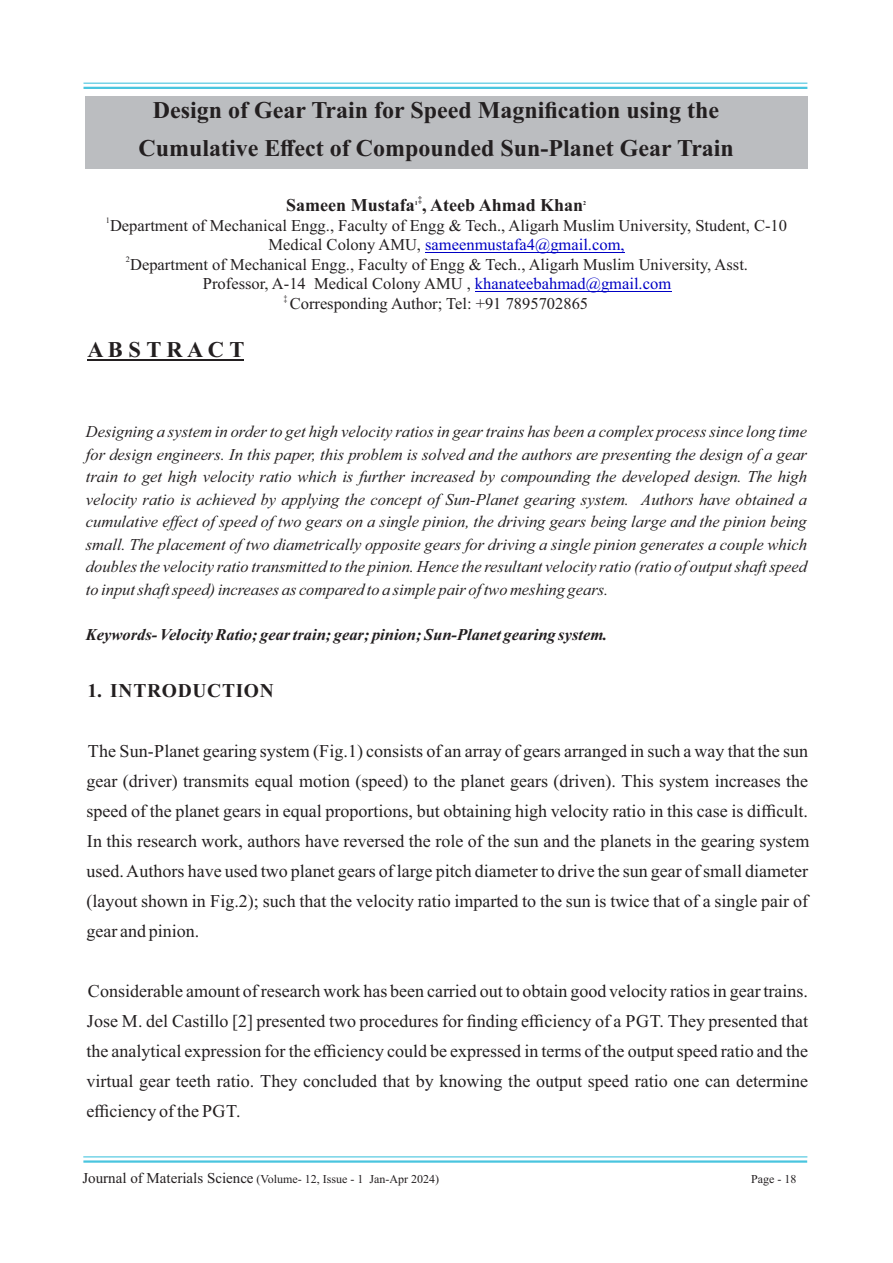
<style>
.page{position:relative;width:893px;height:1263px;background:#fff}
.page>*{position:absolute;margin:0;border:0;box-sizing:border-box;transform-origin:0 0}
.t1{font:700 24px/37.5px "Times New Roman";color:#231f20;text-align:center}
.t2{font:700 22.5px "Times New Roman";color:#231f20}
.t3{font:700 19.5px "Times New Roman";letter-spacing:.035em;color:#231f20}
.t4{font:18px/30px "Times New Roman";color:#231f20;text-align:justify}
.t5{font:700 18px "Times New Roman";color:#231f20}
.t6{font:italic 16.5px/22.5px "Times New Roman";color:#231f20;text-align:justify}
.t7{font:16.5px/19.5px "Times New Roman";color:#231f20;text-align:center}
.t8{font:italic 700 16.5px "Times New Roman";color:#231f20}
.t9{font:12px "Times New Roman";color:#231f20}
.t10{font:700 9px "Times New Roman";color:#231f20}
.t11{font:8.25px "Times New Roman";color:#231f20}
.t12{font:700 6px "Times New Roman";color:#231f20}
.s1{color:#0000c4}
.s2{font-size:15px}
</style>
<div class="page">
<div style="left:85px;top:97px;width:723px;height:72px;background:#bbbdc0"></div>
<hr style="left:425px;top:252px;width:200px;height:1px;background:#0000c4">
<hr style="left:475px;top:291px;width:196px;height:1px;background:#0000c4">
<hr style="left:87px;top:359px;width:157px;height:1px;background:#231f20">
<hr style="left:84px;top:87px;width:723px;height:2px;background:#49c5df">
<hr style="left:84px;top:83px;width:723px;height:1px;background:#49c5df">
<hr style="left:83px;top:1160px;width:724px;height:3px;background:#49c5df">
<hr style="left:83px;top:1156px;width:724px;height:1px;background:#49c5df">
<h1 class="t1" style="left:139px;top:94px;width:597px">Design of Gear Train for Speed Magnification using the<br>Cumulative Effect of Compounded Sun-Planet Gear Train</h1>
<p class="t10" style="left:415px;top:196px;width:9px">‡<sub>1</sub></p>
<p class="t12" style="left:583px;top:201px;width:4px">2</p>
<p class="t5" style="left:286px;top:199px;width:299px">Sameen Mustafa , Ateeb Ahmad Khan</p>
<p class="t11" style="left:106px;top:217px;width:6px">1</p>
<p class="t7" style="left:110px;top:217px;width:679px">Department of Mechanical Engg., Faculty of Engg &amp; Tech., Aligarh Muslim University, Student, C-10<br>Medical Colony AMU, <span class="s1">sameenmustafa4@gmail.com,</span></p>
<p class="t11" style="left:126px;top:256px;width:6px">2</p>
<p class="t7" style="left:130px;top:256px;width:619px">Department of Mechanical Engg., Faculty of Engg &amp; Tech., Aligarh Muslim University, Asst.<br>Professor, A-14 Medical Colony AMU , <span class="s1">khanateebahmad@gmail.com</span></p>
<p class="t11" style="left:284px;top:295px;width:6px">‡</p>
<p class="t7" style="left:290px;top:295px;width:300px">Corresponding Author; Tel: +91 7895702865</p>
<p class="t2" style="left:87px;top:342px;width:158px">A B S T R A C T</p>
<p class="t6" style="left:86px;top:422px;width:723px">Designing a system in order to get high velocity ratios in gear trains has been a complex process since long time for design engineers. In this paper, this problem is solved and the authors are presenting the design of a gear train to get high velocity ratio which is further increased by compounding the developed design. The high velocity ratio is achieved by applying the concept of Sun-Planet gearing system. Authors have obtained a cumulative effect of speed of two gears on a single pinion, the driving gears being large and the pinion being small. The placement of two diametrically opposite gears for driving a single pinion generates a couple which doubles the velocity ratio transmitted to the pinion. Hence the resultant velocity ratio (ratio of output shaft speed to input shaft speed) increases as compared to a simple pair of two meshing gears.</p>
<p class="t8" style="left:86px;top:629px;width:523px">Keywords- Velocity Ratio; gear train; gear; pinion; Sun-Planet gearing system.</p>
<p class="t3" style="left:88px;top:683px;width:188px">1. INTRODUCTION</p>
<p class="t4" style="left:86px;top:737px;width:724px">The Sun-Planet gearing system (Fig.1) consists of an array of gears arranged in such a way that the sun gear (driver) transmits equal motion (speed) to the planet gears (driven). This system increases the speed of the planet gears in equal proportions, but obtaining high velocity ratio in this case is difficult.<br>In this research work, authors have reversed the role of the sun and the planets in the gearing system used. Authors have used two planet gears of large pitch diameter to drive the sun gear of small diameter (layout shown in Fig.2); such that the velocity ratio imparted to the sun is twice that of a single pair of gear and pinion.</p>
<p class="t4" style="left:86px;top:977px;width:723px">Considerable amount of research work has been carried out to obtain good velocity ratios in gear trains.<br>Jose M. del Castillo [2] presented two procedures for finding efficiency of a PGT. They presented that the analytical expression for the efficiency could be expressed in terms of the output speed ratio and the virtual gear teeth ratio. They concluded that by knowing the output speed ratio one can determine efficiency of the PGT.</p>
<p class="t9" style="left:82px;top:1175px;width:358px"><span class="s2">Journal of Materials Science</span> (Volume- 12, Issue - 1 Jan-Apr 2024)</p>
<p class="t9" style="left:751px;top:1175px;width:47px">Page - 18</p>
</div>
